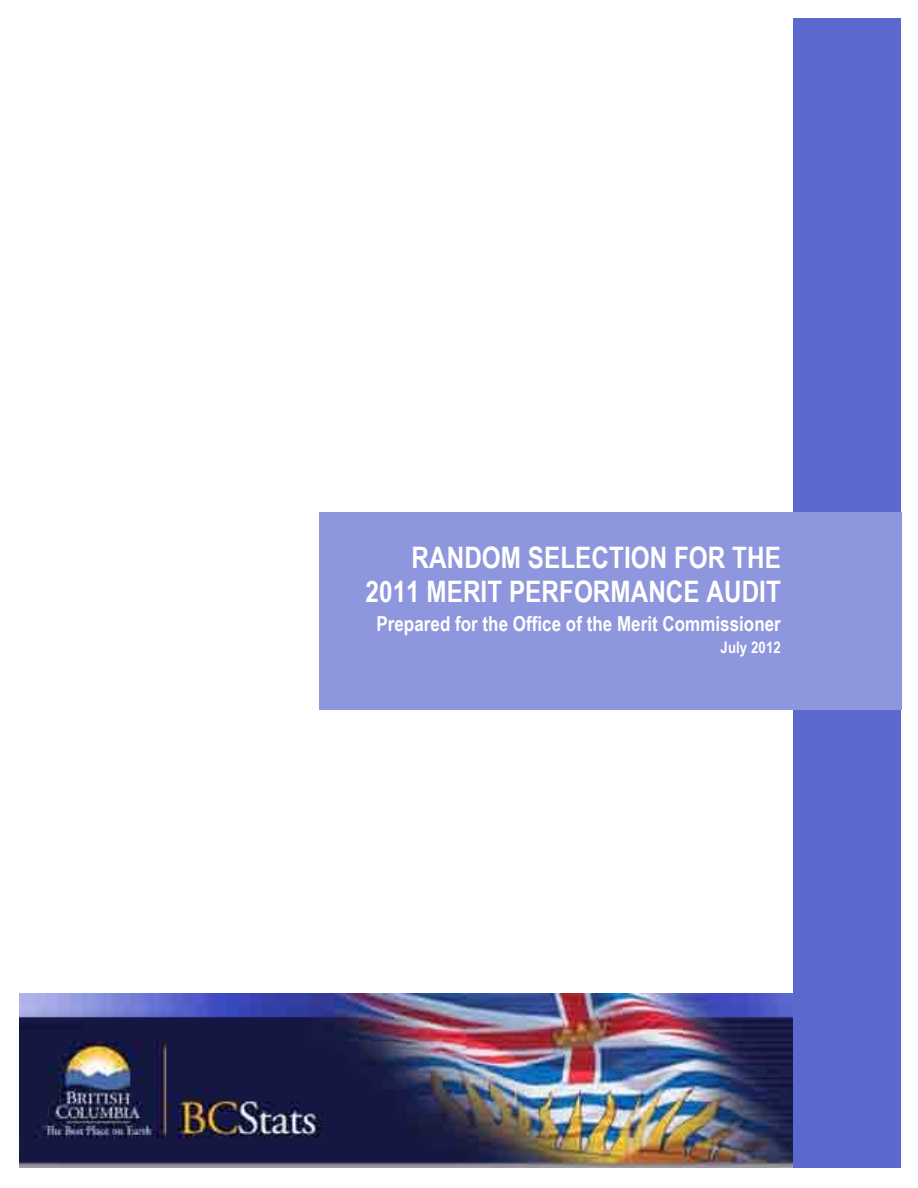
<style>
.page{position:relative;width:918px;height:1188px;background:#fff}
.page>*{position:absolute;margin:0;border:0;box-sizing:border-box;transform-origin:0 0}
.t1{font:700 29.55px/33.9px "Arial Narrow";color:#fff;text-align:right}
.t2{font:700 20.7px "Arial Narrow";letter-spacing:.005em;color:#fff}
.t3{font:700 16.05px "Arial Narrow";letter-spacing:.01em;color:#fff}
</style>
<div class="page">
<img style="left:19px;top:993px;width:774px;height:174px">
<div style="left:793px;top:18px;width:108px;height:1150px;background:#5b68ce"></div>
<div style="left:319px;top:512px;width:582px;height:197px;background:#8e96dd"></div>
<p class="t1" style="left:366px;top:539px;width:417px">RANDOM SELECTION FOR THE<br>2011 MERIT PERFORMANCE AUDIT</p>
<p class="t2" style="left:376px;top:608px;width:406px">Prepared for the Office of the Merit Commissioner</p>
<p class="t3" style="left:721px;top:636px;width:62px">July 2012</p>
</div>
